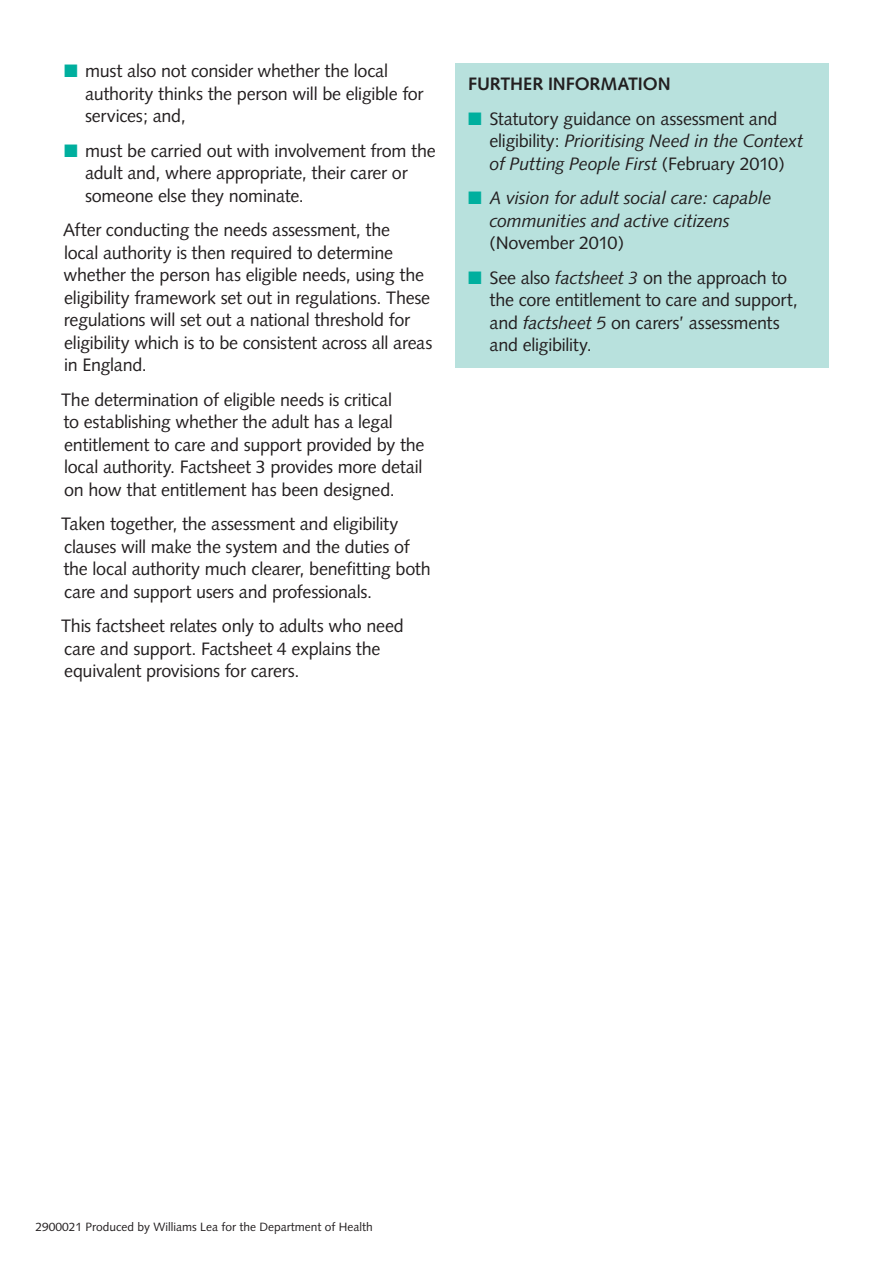
<style>
.page{position:relative;width:893px;height:1263px;background:#fff}
.page>*{position:absolute;margin:0;border:0;box-sizing:border-box;transform-origin:0 0}
.para{font:18px/22.5px "Syntax";letter-spacing:-.015em;color:#231f20}
.t1{font:italic 18px/22.5px "Syntax";letter-spacing:-.02em;color:#231f20}
.t2{font:700 18px "Syntax";letter-spacing:-.01em;color:#231f20}
.imprint{font:12px "Syntax";color:#231f20}
.s1{color:#00af9e}
.s2{font-style:italic}
.s3{font-style:normal}
</style>
<div class="page">
<div style="left:455px;top:64px;width:374px;height:304px;background:#b8e1dd"></div>
<p class="para" style="left:85px;top:60px;width:340px;text-indent:-21px"><span class="s1">■</span> must also not consider whether the local authority thinks the person will be eligible for services; and,</p>
<p class="para" style="left:85px;top:139px;width:352px;text-indent:-21px"><span class="s1">■</span> must be carried out with involvement from the adult and, where appropriate, their carer or someone else they nominate.</p>
<p class="para" style="left:63px;top:219px;width:371px">After conducting the needs assessment, the<br>local authority is then required to determine whether the person has eligible needs, using the eligibility framework set out in regulations. These regulations will set out a national threshold for eligibility which is to be consistent across all areas in England.</p>
<p class="para" style="left:61px;top:388px;width:365px">The determination of eligible needs is critical<br>to establishing whether the adult has a legal entitlement to care and support provided by the local authority. Factsheet 3 provides more detail on how that entitlement has been designed.</p>
<p class="para" style="left:61px;top:513px;width:371px">Taken together, the assessment and eligibility clauses will make the system and the duties of the local authority much clearer, benefitting both care and support users and professionals.</p>
<p class="para" style="left:61px;top:615px;width:344px">This factsheet relates only to adults who need care and support. Factsheet 4 explains the equivalent provisions for carers.</p>
<h3 class="t2" style="left:468px;top:74px;width:204px">FURTHER INFORMATION</h3>
<p class="para" style="left:489px;top:107px;width:315px;text-indent:-21px"><span class="s1">■</span> Statutory guidance on assessment and eligibility: <span class="s2">Prioritising Need in the Context of Putting People First</span> (February 2010)</p>
<p class="t1" style="left:489px;top:187px;width:283px;text-indent:-21px"><span class="s1">■</span> A vision for adult social care: capable communities and active citizens <span class="s3">(November 2010)</span></p>
<p class="para" style="left:489px;top:266px;width:310px;text-indent:-21px"><span class="s1">■</span> See also <span class="s2">factsheet 3</span> on the approach to the core entitlement to care and support, and <span class="s2">factsheet 5</span> on carers’ assessments and eligibility.</p>
<h3 class="imprint" style="left:35px;top:1219px;width:339px">2900021 Produced by Williams Lea for the Department of Health</h3>
</div>
